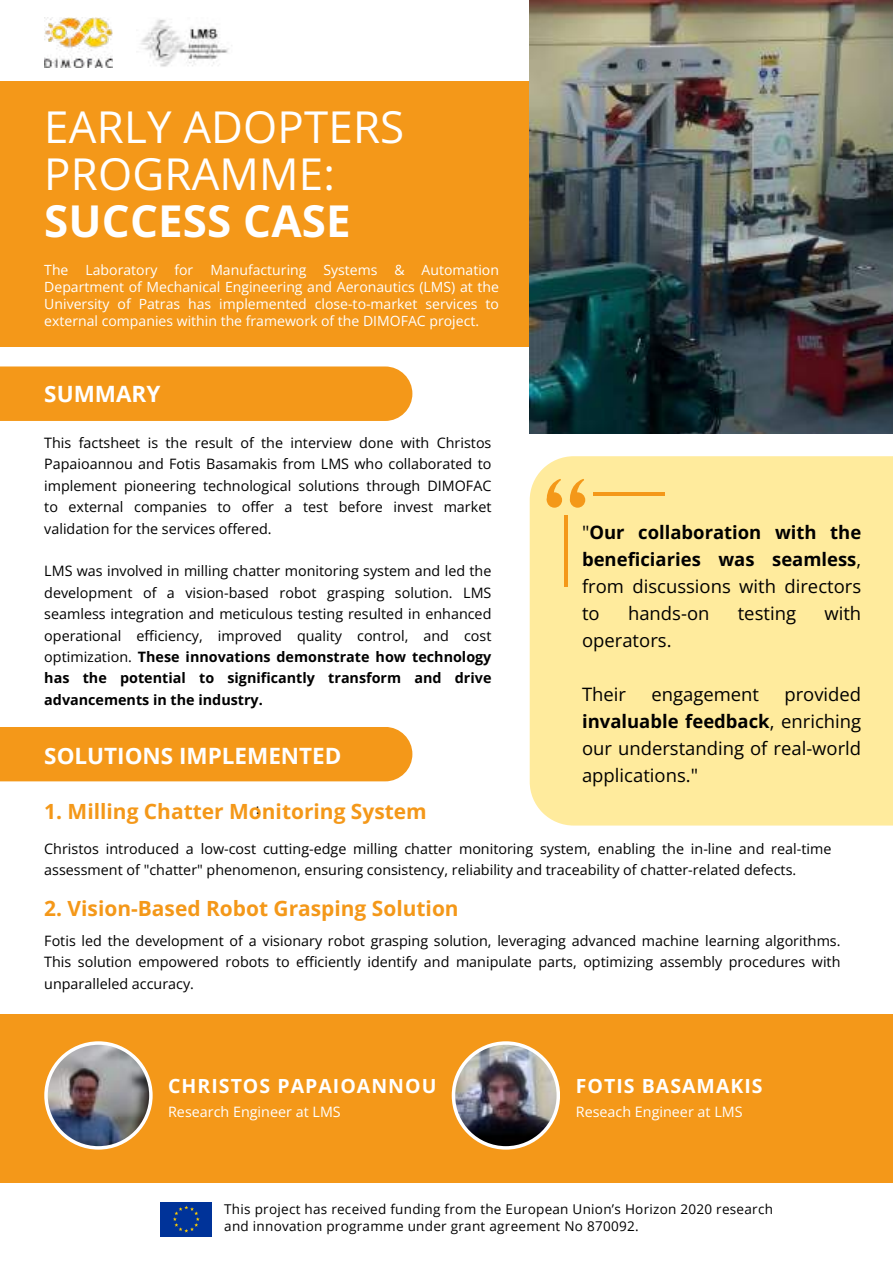
<style>
.page{position:relative;width:893px;height:1264px;background:#fff}
.page>*{position:absolute;margin:0;border:0;box-sizing:border-box;transform-origin:0 0}
.t1{font:43.8px/47.2px "Open Sans";letter-spacing:.005em;color:#fff}
.t2{font:700 43.8px "Open Sans";letter-spacing:.005em;color:#fff}
.t3{font:700 22.5px "Open Sans";color:#fff}
.t4{font:700 21px "Open Sans";color:#f49819}
.t5{font:700 19.5px "Open Sans";letter-spacing:.055em;color:#fff}
.t6{font:18.45px/27px "Open Sans";color:#000;text-align:justify}
.t7{font:700 18.45px/27px "Open Sans";color:#000;text-align:justify}
.t8{font:14.4px/21.3px "Open Sans";color:#000;text-align:justify}
.t9{font:14.4px "Open Sans";color:#fff}
.t10{font:14.4px "Montserrat";color:#000}
.t11{font:14.1px/17.1px "Open Sans";color:#fff;text-align:justify}
.t12{font:13.5px/16.8px "Open Sans";letter-spacing:.02em;color:#000}
.s1{font-weight:700}
.s2{font-weight:400}
</style>
<div class="page">
<div style="left:0;top:82px;width:614px;height:265px;background:#f49819"></div>
<img style="left:529px;top:0;width:363px;height:433px">
<div style="left:529px;top:456px;width:363px;height:369px;background:#ffeb9d"></div>
<div style="left:0;top:1013px;width:892px;height:169px;background:#f49819"></div>
<svg style="left:451px;top:1041px;width:109px;height:108px"></svg>
<img style="left:455px;top:1044px;width:101px;height:102px;border-radius:50%">
<img style="left:44px;top:18px;width:69px;height:49px">
<img style="left:141px;top:19px;width:91px;height:48px">
<svg style="left:44px;top:1041px;width:109px;height:108px"></svg>
<img style="left:48px;top:1044px;width:101px;height:102px;border-radius:50%">
<div style="left:0;top:366px;width:412px;height:55px;background:#f49819"></div>
<div style="left:160px;top:1201px;width:52px;height:35px;background:#039"></div>
<svg style="left:173px;top:1205px;width:27px;height:27px"></svg>
<div style="left:570px;top:492px;width:15px;height:15px;background:#f49819;border-radius:50%"></div>
<svg style="left:568px;top:478px;width:16px;height:27px"></svg>
<div style="left:546px;top:492px;width:16px;height:15px;background:#f49819;border-radius:50%"></div>
<svg style="left:545px;top:478px;width:16px;height:27px"></svg>
<hr style="left:564px;top:516px;width:3px;height:70px;background:#f49819">
<hr style="left:593px;top:492px;width:71px;height:3px;background:#f49819">
<div style="left:0;top:727px;width:412px;height:54px;background:#f49819"></div>
<h1 class="t1" style="left:44px;top:102px;width:361px">EARLY ADOPTERS<br>PROGRAMME:</h1>
<h1 class="t2" style="left:44px;top:190px;width:308px">SUCCESS CASE</h1>
<p class="t11" style="left:44px;top:260px;width:456px">The Laboratory for Manufacturing Systems &amp; Automation Department of Mechanical Engineering and Aeronautics (LMS) at the University of Patras has implemented close-to-market services to external companies within the framework of the DIMOFAC project.</p>
<h2 class="t3" style="left:44px;top:378px;width:118px">SUMMARY</h2>
<p class="t8" style="left:44px;top:432px;width:448px">This factsheet is the result of the interview done with Christos Papaioannou and Fotis Basamakis from LMS who collaborated to implement pioneering technological solutions through DIMOFAC to external companies to offer a test before invest market validation for the services offered.</p>
<p class="t8" style="left:44px;top:560px;width:448px">LMS was involved in milling chatter monitoring system and led the development of a vision-based robot grasping solution. LMS seamless integration and meticulous testing resulted in enhanced operational efficiency, improved quality control, and cost optimization. <span class="s1">These innovations demonstrate how technology has the potential to significantly transform and drive advancements in the industry.</span></p>
<h2 class="t3" style="left:44px;top:740px;width:298px">SOLUTIONS IMPLEMENTED</h2>
<h3 class="t4" style="left:44px;top:797px;width:384px">1. Milling Chatter Monitoring System</h3>
<p class="t10" style="left:256px;top:800px;width:5px">:</p>
<p class="t7" style="left:582px;top:518px;width:280px"><span class="s2">"</span>Our collaboration with the beneficiaries was seamless<span class="s2">, from discussions with directors to</span></p>
<p class="t6" style="left:628px;top:599px;width:83px">hands-on</p>
<p class="t6" style="left:737px;top:599px;width:60px">testing</p>
<p class="t6" style="left:824px;top:599px;width:38px">with</p>
<p class="t6" style="left:582px;top:626px;width:91px">operators.</p>
<p class="t6" style="left:582px;top:680px;width:46px">Their</p>
<p class="t6" style="left:651px;top:680px;width:109px">engagement</p>
<p class="t6" style="left:582px;top:680px;width:280px;text-indent:202px">provided <span class="s1">invaluable feedback</span>, enriching our understanding of real-world applications."</p>
<p class="t8" style="left:44px;top:837px;width:788px">Christos introduced a low-cost cutting-edge milling chatter monitoring system, enabling the in-line and real-time assessment of "chatter" phenomenon, ensuring consistency, reliability and traceability of chatter-related defects.</p>
<h3 class="t4" style="left:44px;top:893px;width:416px">2. Vision-Based Robot Grasping Solution</h3>
<p class="t8" style="left:44px;top:929px;width:797px">Fotis led the development of a visionary robot grasping solution, leveraging advanced machine learning algorithms.<br>This solution empowered robots to efficiently identify and manipulate parts, optimizing assembly procedures with unparalleled accuracy.</p>
<h3 class="t5" style="left:168px;top:1071px;width:270px">CHRISTOS PAPAIOANNOU</h3>
<p class="t9" style="left:168px;top:1101px;width:174px">Research Engineer at LMS</p>
<h3 class="t5" style="left:575px;top:1071px;width:188px">FOTIS BASAMAKIS</h3>
<p class="t9" style="left:575px;top:1101px;width:168px">Reseach Engineer at LMS</p>
<p class="t12" style="left:224px;top:1200px;width:550px">This project has received funding from the European Union’s Horizon 2020 research and innovation programme under grant agreement No 870092.</p>
</div>
